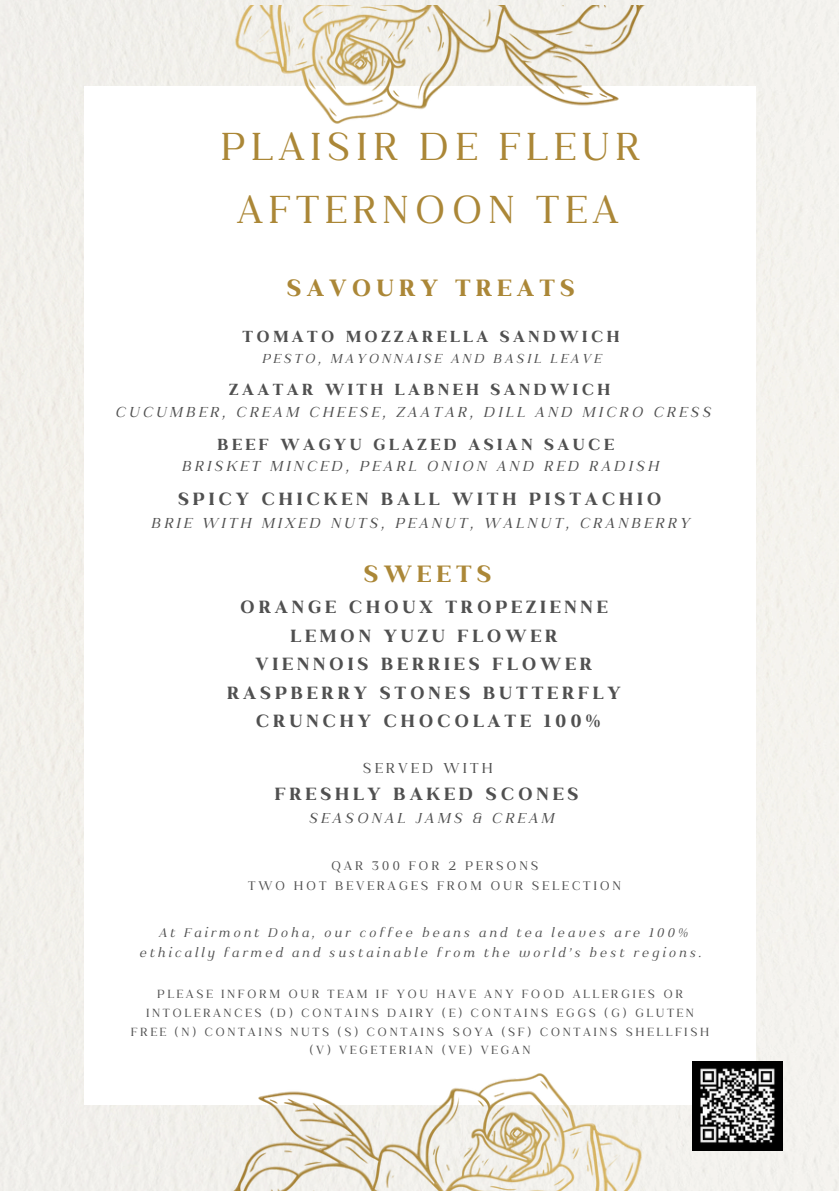
<style>
.page{position:relative;width:839px;height:1191px;background:#fff}
.page>*{position:absolute;margin:0;border:0;box-sizing:border-box;transform-origin:0 0}
.t1{font:46.6px/63px "Kulachat Serif";letter-spacing:.115em;color:#ab8737;text-align:center}
.t2{font:700 28.2px "Kulachat Serif";letter-spacing:.18em;color:#ab8737}
.t3{font:700 21.2px/28.4px "Kulachat Serif";letter-spacing:.18em;color:#505050;text-align:center}
.t4{font:700 19.2px "Kulachat Serif";letter-spacing:.18em;color:#505050}
.t5{font:italic 17.2px "Kulachat Serif";letter-spacing:.18em;color:#505050}
.t6{font:17.2px "Kulachat Serif";letter-spacing:.18em;color:#505050}
.t7{font:italic 15.4px "Kulachat Serif";letter-spacing:.18em;color:#505050}
.t8{font:italic 15px/20px "Kulachat Serif";letter-spacing:.18em;color:#505050;text-align:center}
.t9{font:15px/19.8px "Kulachat Serif";letter-spacing:.18em;color:#505050;text-align:center}
.t10{font:14px/18.8px "Kulachat Serif";letter-spacing:.18em;color:#505050;text-align:center}
</style>
<div class="page">
<div style="left:0;top:0;width:838px;height:1191px;background:#f3f1ec"></div>
<div style="left:84px;top:86px;width:671px;height:1019px;background:#fff"></div>
<img style="left:186px;top:1073px;width:519px;height:118px">
<img style="left:692px;top:1062px;width:90px;height:88px">
<img style="left:171px;top:5px;width:519px;height:119px">
<h1 class="t1" style="left:221px;top:112px;width:421px">PLAISIR DE FLEUR<br>AFTERNOON TEA</h1>
<h5 class="t2" style="left:287px;top:270px;width:289px">SAVOURY TREATS</h5>
<h5 class="t4" style="left:242px;top:324px;width:378px">TOMATO MOZZARELLA SANDWICH</h5>
<h5 class="t7" style="left:262px;top:348px;width:340px">PESTO, MAYONNAISE AND BASIL LEAVE</h5>
<h6 class="t4" style="left:229px;top:377px;width:382px">ZAATAR WITH LABNEH SANDWICH</h6>
<h6 class="t5" style="left:115px;top:401px;width:597px">CUCUMBER, CREAM CHEESE, ZAATAR, DILL AND MICRO CRESS</h6>
<p class="t4" style="left:217px;top:432px;width:398px">BEEF WAGYU GLAZED ASIAN SAUCE</p>
<p class="t5" style="left:181px;top:455px;width:478px">BRISKET MINCED, PEARL ONION AND RED RADISH</p>
<h5 class="t3" style="left:178px;top:484px;width:485px">SPICY CHICKEN BALL WITH PISTACHIO</h5>
<h5 class="t5" style="left:151px;top:512px;width:539px">BRIE WITH MIXED NUTS, PEANUT, WALNUT, CRANBERRY</h5>
<h2 class="t2" style="left:364px;top:555px;width:129px">SWEETS</h2>
<h2 class="t3" style="left:227px;top:591px;width:395px">ORANGE CHOUX TROPEZIENNE<br>LEMON YUZU FLOWER<br>VIENNOIS BERRIES FLOWER<br>RASPBERRY STONES BUTTERFLY</h2>
<h5 class="t3" style="left:256px;top:705px;width:346px">CRUNCHY CHOCOLATE 100%</h5>
<h3 class="t6" style="left:363px;top:757px;width:131px">SERVED WITH</h3>
<h3 class="t3" style="left:275px;top:779px;width:305px">FRESHLY BAKED SCONES</h3>
<h3 class="t5" style="left:308px;top:807px;width:247px">SEASONAL JAMS &amp; CREAM</h3>
<h4 class="t9" style="left:248px;top:855px;width:374px">QAR 300 FOR 2 PERSONS<br>TWO HOT BEVERAGES FROM OUR SELECTION</h4>
<h6 class="t8" style="left:139px;top:922px;width:564px">At Fairmont Doha, our coffee beans and tea leaves are 100% ethically farmed and sustainable from the world’s best regions.</h6>
<p class="t10" style="left:131px;top:984px;width:579px">PLEASE INFORM OUR TEAM IF YOU HAVE ANY FOOD ALLERGIES OR INTOLERANCES (D) CONTAINS DAIRY (E) CONTAINS EGGS (G) GLUTEN FREE (N) CONTAINS NUTS (S) CONTAINS SOYA (SF) CONTAINS SHELLFISH (V) VEGETERIAN (VE) VEGAN</p>
</div>
